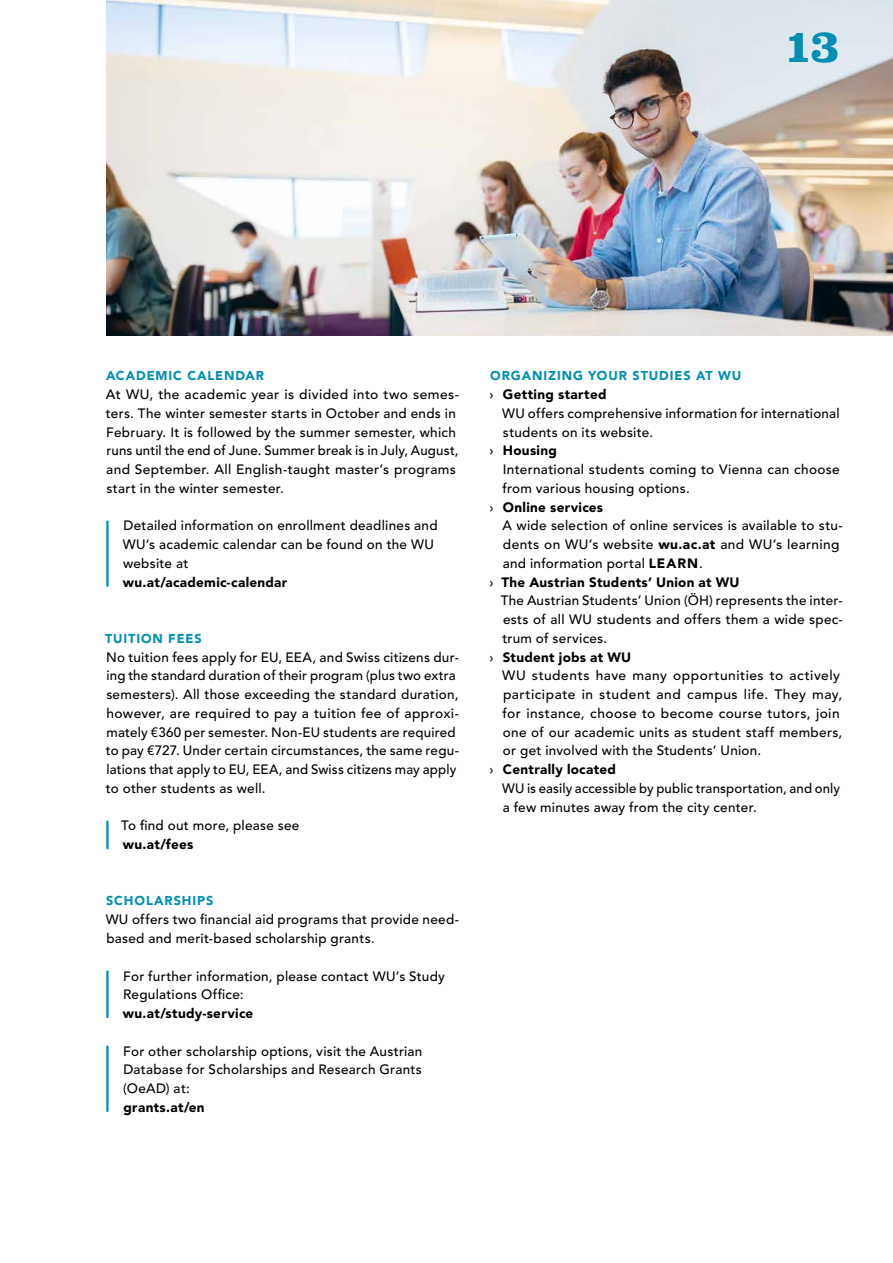
<style>
.page{position:relative;width:893px;height:1263px;background:#fff}
.page>*{position:absolute;margin:0;border:0;box-sizing:border-box;transform-origin:0 0}
.t1{font:700 48px "Clarendon LT Std";color:#008fb3}
.t2{font:500 13.5px/18.8px "Avenir LT Std";letter-spacing:.02em;color:#000}
.t3{font:900 13.5px "Avenir LT Std";letter-spacing:.025em;color:#000}
.t4{font:500 13.5px "Avenir LT Std";letter-spacing:.04em;color:#000}
.t5{font:900 12.75px "Avenir LT Std";letter-spacing:.07em;color:#008fb3}
.s1{font-weight:500}
.s2{font-weight:900}
</style>
<div class="page">
<hr style="left:106px;top:521px;width:3px;height:66px;background:#008fb3">
<hr style="left:106px;top:1046px;width:3px;height:66px;background:#008fb3">
<hr style="left:106px;top:971px;width:3px;height:47px;background:#008fb3">
<hr style="left:106px;top:821px;width:3px;height:28px;background:#008fb3">
<img style="left:106px;top:0;width:787px;height:336px">
<h1 class="t1" style="left:784px;top:16px;width:58px">13</h1>
<p class="t5" style="left:106px;top:368px;width:160px">ACADEMIC CALENDAR</p>
<p class="t2" style="left:106px;top:385px;width:355px">At WU, the academic year is divided into two semes&shy;ters. The winter semester starts in October and ends in February. It is followed by the summer semester, which runs until the end of June. Summer break is in July, August, and September. All English-taught master’s programs start in the winter semester.</p>
<p class="t2" style="left:123px;top:517px;width:316px">Detailed information on enrollment deadlines and<br>WU’s academic calendar can be found on the WU website at</p>
<p class="t3" style="left:123px;top:574px;width:166px">wu.at/academic-calendar</p>
<p class="t5" style="left:105px;top:631px;width:98px">TUITION FEES</p>
<p class="t2" style="left:106px;top:648px;width:355px">No tuition fees apply for EU, EEA, and Swiss citizens dur&shy;ing the standard duration of their program (plus two extra semesters). All those exceeding the standard duration, however, are required to pay a tuition fee of approxi&shy;mately €360 per semester. Non-EU students are required to pay €727. Under certain circumstances, the same regu&shy;lations that apply to EU, EEA, and Swiss citizens may apply to other students as well.</p>
<p class="t2" style="left:121px;top:817px;width:180px">To find out more, please see</p>
<p class="t3" style="left:123px;top:836px;width:72px">wu.at/fees</p>
<p class="t5" style="left:106px;top:893px;width:109px">SCHOLARSHIPS</p>
<p class="t2" style="left:106px;top:910px;width:355px">WU offers two financial aid programs that provide need&shy;based and merit-based scholarship grants.</p>
<p class="t2" style="left:123px;top:967px;width:323px">For further information, please contact WU’s Study<br>Regulations Office:</p>
<p class="t3" style="left:123px;top:1005px;width:132px">wu.at/study-service</p>
<p class="t2" style="left:123px;top:1042px;width:301px;text-align:justify">For other scholarship options, visit the Austrian Database for Scholarships and Research Grants (OeAD) at:</p>
<p class="t3" style="left:124px;top:1099px;width:83px">grants.at/en</p>
<p class="t5" style="left:490px;top:368px;width:253px">ORGANIZING YOUR STUDIES AT WU</p>
<p class="t3" style="left:489px;top:386px;width:119px"><span class="s1">›</span> Getting started</p>
<p class="t2" style="left:502px;top:404px;width:339px">WU offers comprehensive information for international</p>
<p class="t2" style="left:503px;top:423px;width:152px">students on its website.</p>
<p class="t3" style="left:489px;top:443px;width:69px"><span class="s1">›</span> Housing</p>
<p class="t2" style="left:503px;top:460px;width:339px">International students coming to Vienna can choose</p>
<p class="t2" style="left:502px;top:479px;width:189px">from various housing options.</p>
<p class="t3" style="left:489px;top:499px;width:115px"><span class="s1">›</span> Online services</p>
<p class="t2" style="left:502px;top:517px;width:342px">A wide selection of online services is available to stu-</p>
<p class="t2" style="left:503px;top:535px;width:338px">dents on WU’s website <span class="s2">wu.ac.at</span> and WU’s learning</p>
<p class="t2" style="left:503px;top:554px;width:202px">and information portal <span class="s2">LEARN</span>.</p>
<p class="t3" style="left:489px;top:574px;width:252px"><span class="s1">›</span> The Austrian Students’ Union at WU</p>
<p class="t2" style="left:501px;top:592px;width:344px">The Austrian Students’ Union (ÖH) represents the inter-</p>
<p class="t2" style="left:503px;top:610px;width:341px">ests of all WU students and offers them a wide spec-</p>
<p class="t2" style="left:502px;top:629px;width:106px">trum of services.</p>
<p class="t3" style="left:489px;top:649px;width:143px"><span class="s1">›</span> Student jobs at WU</p>
<p class="t4" style="left:502px;top:668px;width:339px">WU students have many opportunities to actively</p>
<p class="t4" style="left:503px;top:687px;width:341px">participate in student and campus life. They may,</p>
<p class="t2" style="left:502px;top:704px;width:339px">for instance, choose to become course tutors, join</p>
<p class="t2" style="left:503px;top:723px;width:341px">one of our academic units as student staff members,</p>
<p class="t2" style="left:503px;top:742px;width:260px">or get involved with the Students’ Union.</p>
<p class="t3" style="left:489px;top:761px;width:128px"><span class="s1">›</span> Centrally located</p>
<p class="t2" style="left:502px;top:779px;width:339px">WU is easily accessible by public transportation, and only</p>
<p class="t2" style="left:503px;top:798px;width:255px">a few minutes away from the city center.</p>
</div>
